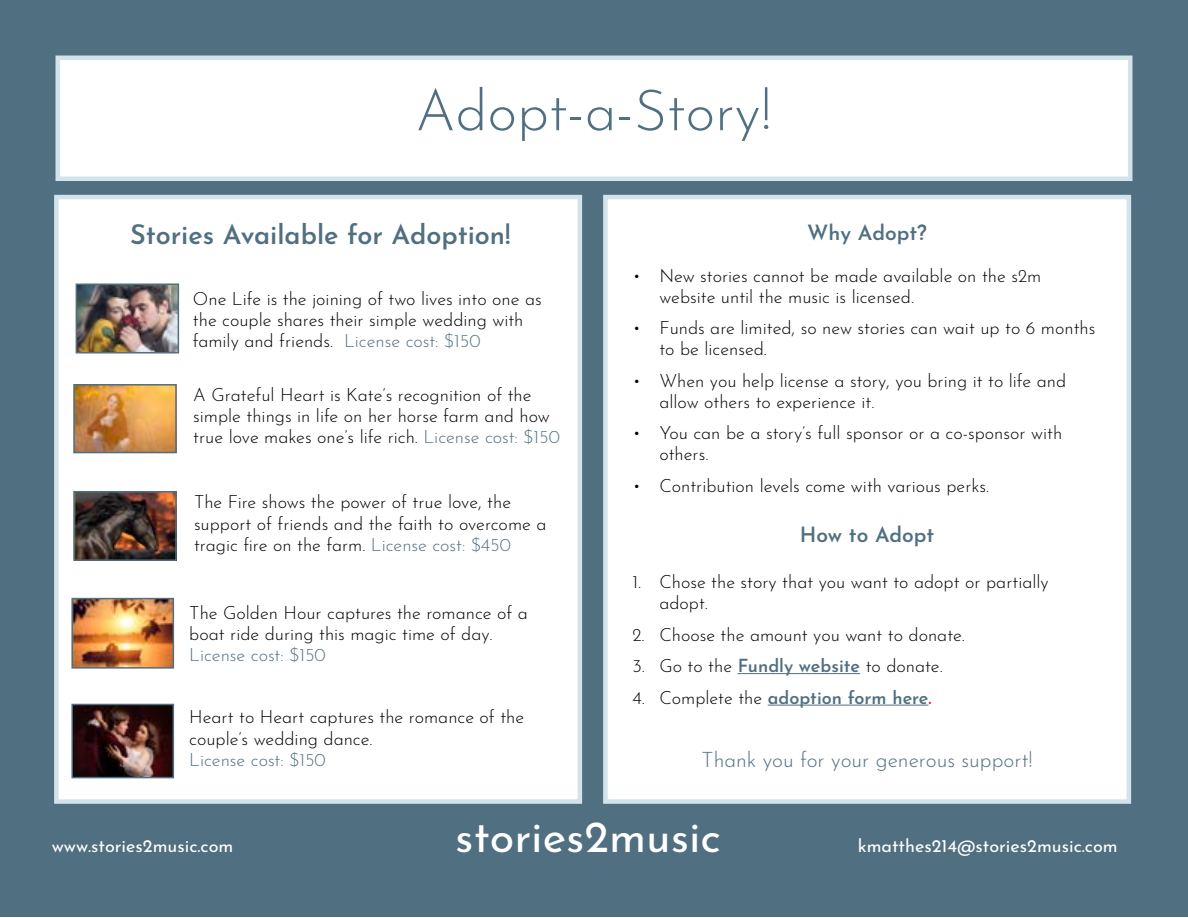
<style>
.page{position:relative;width:1188px;height:918px;background:#fff}
.page>*{position:absolute;margin:0;border:0;box-sizing:border-box;transform-origin:0 0}
.t1{font:300 57px "Josefin Sans";color:#506f80}
.t2{font:45px "Josefin Sans";color:#fff}
.t3{font:600 27px "Josefin Sans";color:#506f80}
.t4{font:300 21px "Josefin Sans";color:#506f80}
.t5{font:600 21px "Josefin Sans";color:#506f80}
.t6{font:300 18px/21px "Josefin Sans";color:#000}
.t7{font:18px "Josefin Sans";color:#fff}
.t8{font:300 18px "Josefin Sans";color:#506f80}
.t9{font:600 18px "Josefin Sans";color:#506f80}
.s1{color:#506f80}
.s2{font-weight:600;color:#506f80}
.s3{font-weight:300;color:#000}
.s4{color:#d2232a}
</style>
<div class="page">
<div style="left:0;top:0;width:1188px;height:917px;background:#506f80"></div>
<div style="left:54px;top:195px;width:528px;height:609px;background:#fff;border:4px solid #d3e3ec"></div>
<div style="left:603px;top:195px;width:528px;height:609px;background:#fff;border:4px solid #d3e3ec"></div>
<div style="left:56px;top:56px;width:1076px;height:125px;background:#fff;border:4px solid #d3e3ec"></div>
<img style="left:74px;top:707px;width:97px;height:68px">
<div style="left:71px;top:704px;width:103px;height:74px;border:2px solid #506f80"></div>
<hr style="left:738px;top:673px;width:122px;height:1px;background:#506f80">
<hr style="left:768px;top:705px;width:161px;height:1px;background:#506f80">
<img style="left:79px;top:287px;width:97px;height:63px">
<div style="left:76px;top:284px;width:103px;height:69px;border:2px solid #506f80"></div>
<img style="left:76px;top:494px;width:98px;height:64px">
<div style="left:73px;top:491px;width:104px;height:70px;border:2px solid #506f80"></div>
<img style="left:74px;top:601px;width:97px;height:65px">
<div style="left:71px;top:598px;width:103px;height:71px;border:2px solid #506f80"></div>
<img style="left:76px;top:387px;width:98px;height:63px">
<div style="left:73px;top:384px;width:104px;height:69px;border:2px solid #506f80"></div>
<h1 class="t1" style="left:415px;top:66px;width:358px">Adopt-a-Story!</h1>
<h3 class="t3" style="left:130px;top:212px;width:382px">Stories Available for Adoption!</h3>
<p class="t6" style="left:193px;top:287px;width:350px">One Life is the joining of two lives into one as the couple shares their simple wedding with family and friends. <span class="s1">License cost: $150</span></p>
<p class="t6" style="left:193px;top:382px;width:368px">A Grateful Heart is Kate’s recognition of the simple things in life on her horse farm and how true love makes one’s life rich. <span class="s1">License cost: $150</span></p>
<p class="t6" style="left:194px;top:489px;width:354px;line-height:21.6px">The Fire shows the power of true love, the support of friends and the faith to overcome a tragic fire on the farm. <span class="s1">License cost: $450</span></p>
<p class="t6" style="left:189px;top:600px;width:340px;line-height:21.6px">The Golden Hour captures the romance of a boat ride during this magic time of day.</p>
<p class="t8" style="left:189px;top:641px;width:138px">License cost: $150</p>
<p class="t6" style="left:189px;top:704px;width:336px;line-height:21.6px">Heart to Heart captures the romance of the couple’s wedding dance.</p>
<p class="t8" style="left:189px;top:745px;width:138px">License cost: $150</p>
<p class="t5" style="left:807px;top:214px;width:121px">Why Adopt?</p>
<p class="t6" style="left:659px;top:263px;width:383px;text-indent:-27px">• New stories cannot be made available on the s2m website until the music is licensed.</p>
<p class="t6" style="left:659px;top:316px;width:438px;text-indent:-27px">• Funds are limited, so new stories can wait up to 6 months to be licensed.</p>
<p class="t6" style="left:659px;top:368px;width:408px;text-indent:-27px">• When you help license a story, you bring it to life and allow others to experience it.</p>
<p class="t6" style="left:659px;top:421px;width:404px;text-indent:-27px">• You can be a story’s full sponsor or a co-sponsor with others.</p>
<p class="t6" style="left:632px;top:473px;width:358px">• Contribution levels come with various perks.</p>
<p class="t5" style="left:800px;top:517px;width:136px">How to Adopt</p>
<p class="t6" style="left:659px;top:570px;width:391px;text-indent:-27px">1. Chose the story that you want to adopt or partially adopt.</p>
<p class="t6" style="left:632px;top:622px;width:334px">2. Choose the amount you want to donate.</p>
<p class="t6" style="left:632px;top:654px;width:312px">3. Go to the <span class="s2">Fundly website</span> to donate.</p>
<p class="t9" style="left:632px;top:682px;width:301px"><span class="s3">4. Complete the</span> adoption form here<span class="s4">.</span></p>
<p class="t4" style="left:702px;top:743px;width:333px">Thank you for your generous support!</p>
<p class="t7" style="left:52px;top:831px;width:183px">www.stories2music.com</p>
<h2 class="t2" style="left:455px;top:799px;width:267px">stories2music</h2>
<p class="t7" style="left:858px;top:831px;width:262px">kmatthes214@stories2music.com</p>
</div>
